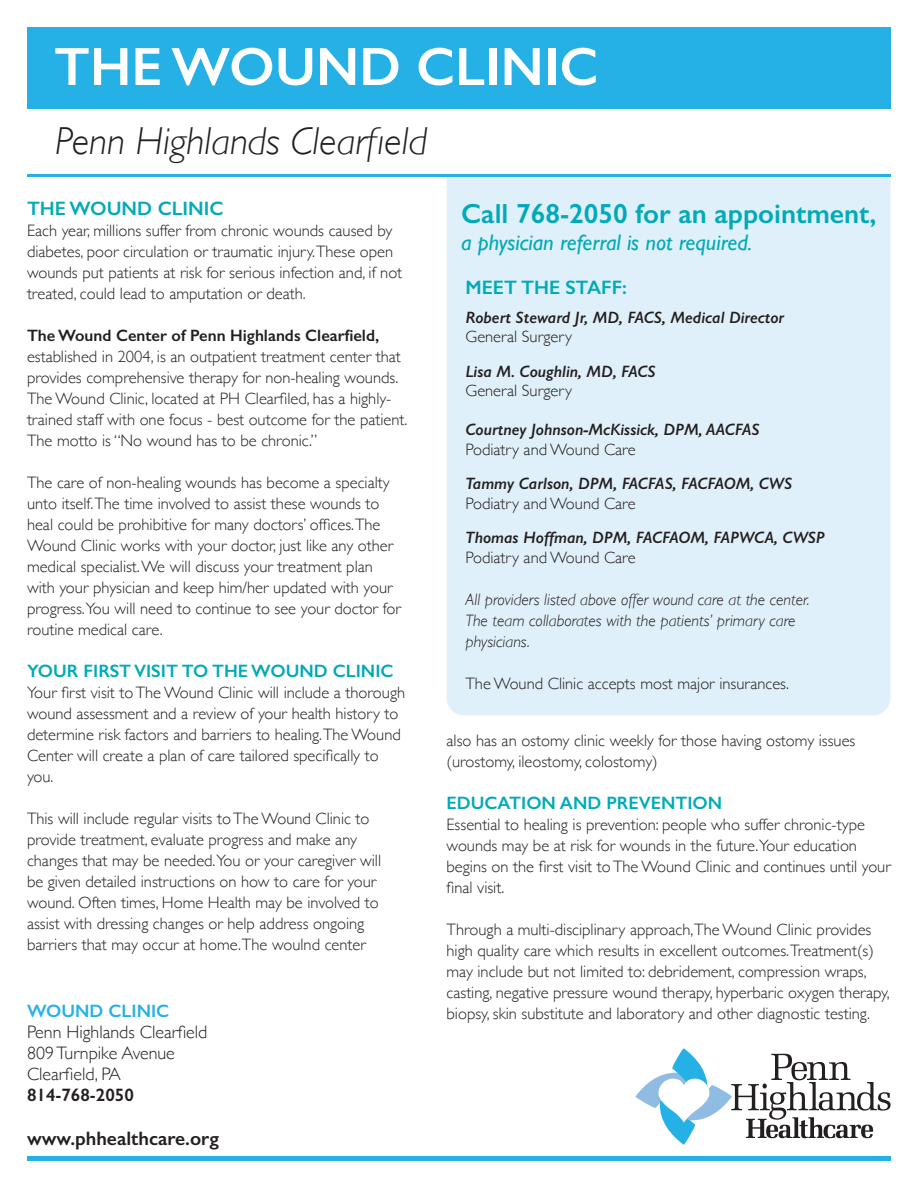
<style>
.page{position:relative;width:918px;height:1188px;background:#fff}
.page>*{position:absolute;margin:0;border:0;box-sizing:border-box;transform-origin:0 0}
.t1{font:600 54px "Gill Sans";color:#fff}
.t2{font:italic 300 39px "Gill Sans";color:#231f20}
.t3{font:600 27.75px "Gill Sans";color:#00aab8}
.t4{font:italic 22.5px "Gill Sans";color:#00aab8}
.t5{font:600 19.5px "Gill Sans";color:#00aab8}
.t6{font:600 19.5px "Gill Sans";color:#231f20}
.t7{font:300 18px/21px "Gill Sans";color:#231f20}
.t8{font:600 18px "Gill Sans";color:#00aab8}
.t9{font:600 18px "Gill Sans";color:#231f20}
.t10{font:600 18px "Gill Sans";color:#26b1e6}
.t11{font:300 16.5px/21px "Gill Sans";color:#231f20}
.t12{font:italic 600 16.5px "Gill Sans";color:#231f20}
.t13{font:italic 300 16.5px/21px "Gill Sans";color:#231f20}
.t14{font:600 16.5px "Gill Sans";color:#231f20}
</style>
<div class="page">
<div style="left:447px;top:177px;width:444px;height:539px;background:#e0f0fa"></div>
<div style="left:27px;top:27px;width:864px;height:82px;background:#26b1e6"></div>
<hr style="left:27px;top:174px;width:864px;height:3px;background:#26b1e6">
<hr style="left:27px;top:1157px;width:864px;height:4px;background:#26b1e6">
<svg style="left:635px;top:1048px;width:256px;height:97px"></svg>
<h1 class="t1" style="left:54px;top:34px;width:546px">THE WOUND CLINIC</h1>
<h2 class="t2" style="left:55px;top:119px;width:373px">Penn Highlands Clearfield</h2>
<p class="t5" style="left:27px;top:197px;width:198px">THE WOUND CLINIC</p>
<p class="t11" style="left:27px;top:219px;width:377px">Each year, millions suffer from chronic wounds caused by diabetes, poor circulation or traumatic injury.These open wounds put patients at risk for serious infection and, if not treated, could lead to amputation or death.</p>
<p class="t14" style="left:27px;top:325px;width:354px">The Wound Center of Penn Highlands Clearfield,</p>
<p class="t11" style="left:27px;top:345px;width:382px">established in 2004, is an outpatient treatment center that provides comprehensive therapy for non-healing wounds.<br>The Wound Clinic, located at PH Clearfiled, has a highly&shy;trained staff with one focus - best outcome for the patient.<br>The motto is “No wound has to be chronic.”</p>
<p class="t11" style="left:27px;top:471px;width:375px">The care of non-healing wounds has become a specialty unto itself.The time involved to assist these wounds to heal could be prohibitive for many doctors’ offices.The Wound Clinic works with your doctor, just like any other medical specialist. We will discuss your treatment plan with your physician and keep him/her updated with your progress.You will need to continue to see your doctor for routine medical care.</p>
<p class="t8" style="left:27px;top:660px;width:368px">YOUR FIRST VISIT TO THE WOUND CLINIC</p>
<p class="t11" style="left:27px;top:681px;width:380px">Your first visit to The Wound Clinic will include a thorough wound assessment and a review of your health history to determine risk factors and barriers to healing.The Wound Center will create a plan of care tailored specifically to you.</p>
<p class="t11" style="left:27px;top:807px;width:356px">This will include regular visits to The Wound Clinic to provide treatment, evaluate progress and make any changes that may be needed.You or your caregiver will be given detailed instructions on how to care for your wound. Often times, Home Health may be involved to assist with dressing changes or help address ongoing barriers that may occur at home.The woulnd center</p>
<p class="t10" style="left:27px;top:1000px;width:144px">WOUND CLINIC</p>
<p class="t7" style="left:27px;top:1021px;width:182px">Penn Highlands Clearfield<br>809 Turnpike Avenue<br>Clearfield, PA</p>
<p class="t9" style="left:27px;top:1085px;width:108px">814-768-2050</p>
<p class="t6" style="left:27px;top:1127px;width:193px">www.phhealthcare.org</p>
<h3 class="t3" style="left:461px;top:196px;width:417px">Call 768-2050 for an appointment,</h3>
<h3 class="t4" style="left:461px;top:229px;width:293px">a physician referral is not required.</h3>
<p class="t5" style="left:465px;top:276px;width:163px">MEET THE STAFF:</p>
<p class="t12" style="left:465px;top:307px;width:321px">Robert Steward Jr, MD, FACS, Medical Director</p>
<p class="t11" style="left:465px;top:326px;width:108px">General Surgery</p>
<p class="t12" style="left:465px;top:361px;width:192px">Lisa M. Coughlin, MD, FACS</p>
<p class="t11" style="left:465px;top:380px;width:108px">General Surgery</p>
<p class="t12" style="left:465px;top:420px;width:296px">Courtney Johnson-McKissick, DPM, AACFAS</p>
<p class="t11" style="left:465px;top:438px;width:172px">Podiatry and Wound Care</p>
<p class="t12" style="left:465px;top:474px;width:328px">Tammy Carlson, DPM, FACFAS, FACFAOM, CWS</p>
<p class="t11" style="left:465px;top:492px;width:172px">Podiatry and Wound Care</p>
<p class="t12" style="left:465px;top:528px;width:361px">Thomas Hoffman, DPM, FACFAOM, FAPWCA, CWSP</p>
<p class="t11" style="left:465px;top:546px;width:172px">Podiatry and Wound Care</p>
<p class="t13" style="left:465px;top:589px;width:346px">All providers listed above offer wound care at the center.<br>The team collaborates with the patients’ primary care physicians.</p>
<p class="t11" style="left:465px;top:672px;width:325px">The Wound Clinic accepts most major insurances.</p>
<p class="t11" style="left:447px;top:729px;width:410px">also has an ostomy clinic weekly for those having ostomy issues (urostomy, ileostomy, colostomy)</p>
<p class="t8" style="left:447px;top:792px;width:277px">EDUCATION AND PREVENTION</p>
<p class="t11" style="left:447px;top:813px;width:446px">Essential to healing is prevention: people who suffer chronic-type wounds may be at risk for wounds in the future.Your education begins on the first visit to The Wound Clinic and continues until your final visit.</p>
<p class="t11" style="left:447px;top:918px;width:445px">Through a multi-disciplinary approach,The Wound Clinic provides high quality care which results in excellent outcomes.Treatment(s) may include but not limited to: debridement, compression wraps, casting, negative pressure wound therapy, hyperbaric oxygen therapy, biopsy, skin substitute and laboratory and other diagnostic testing.</p>
</div>
